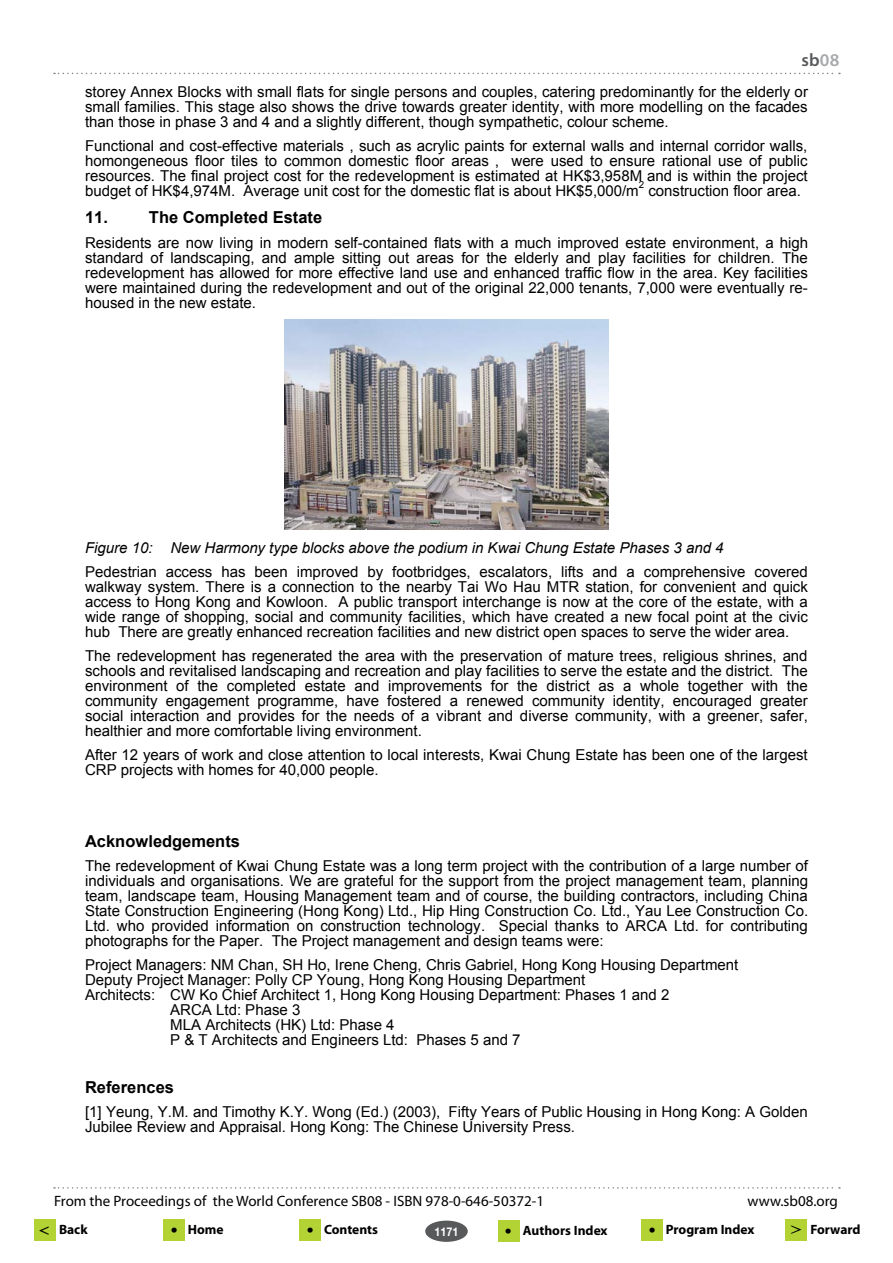
<style>
.page{position:relative;width:893px;height:1263px;background:#fff}
.page>*{position:absolute;margin:0;border:0;box-sizing:border-box;transform-origin:0 0}
.t1{font:600 18px "Myriad Pro";color:#58595b}
.t2{font:700 16.5px "Arial";color:#000}
.t3{font:15px/15px "Arial";color:#000;text-align:justify}
.t4{font:15px "Myriad Pro";color:#000}
.t5{font:italic 15px "Arial";color:#000}
.t6{font:700 13.5px "Myriad Pro";color:#000}
.t7{font:700 12px "Helvetica Neue";color:#fff;scale:.9 1}
.t8{font:9.75px "Arial";color:#000}
.s1{color:#a7a9ac}
.s2{font-family:"Arial Unicode MS"}
.s3{font-family:"Times";font-weight:400;font-size:18px}
</style>
<div class="page">
<svg style="left:54px;top:73px;width:786px;height:1px"></svg>
<svg style="left:54px;top:1187px;width:786px;height:1px"></svg>
<div style="left:425px;top:1220px;width:43px;height:22px;background:#58595b;border-radius:50%"></div>
<div style="left:34px;top:1219px;width:21px;height:21px;background:#b3d335"></div>
<div style="left:785px;top:1219px;width:22px;height:21px;background:#b3d335"></div>
<div style="left:163px;top:1219px;width:21px;height:22px;background:#b3d335"></div>
<div style="left:498px;top:1220px;width:21px;height:22px;background:#b3d335"></div>
<div style="left:642px;top:1219px;width:21px;height:22px;background:#b3d335"></div>
<div style="left:299px;top:1219px;width:22px;height:22px;background:#b3d335"></div>
<img style="left:285px;top:320px;width:323px;height:209px">
<p class="t1" style="left:801px;top:48px;width:39px">sb<span class="s1">08</span></p>
<p class="t3" style="left:85px;top:84px;width:724px">storey Annex Blocks with small flats for single persons and couples, catering predominantly for the elderly or small families. This stage also shows the drive towards greater identity, with more modelling on the facades than those in phase 3 and 4 and a slightly different, though sympathetic, colour scheme.</p>
<p class="t3" style="left:85px;top:138px;width:724px">Functional and cost-effective materials<span class="s2">，</span>such as acrylic paints for external walls and internal corridor walls, homongeneous floor tiles to common domestic floor areas<span class="s2">，</span> were used to ensure rational use of public resources. The final project cost for the redevelopment is estimated at HK$3,958M and is within the project budget of HK$4,974M. Average unit cost for the domestic flat is about HK$5,000/m</p>
<p class="t8" style="left:639px;top:179px;width:7px">2</p>
<p class="t3" style="left:648px;top:183px;width:154px">construction floor area.</p>
<p class="t2" style="left:85px;top:207px;width:24px">11.</p>
<p class="t2" style="left:149px;top:207px;width:175px">The Completed Estate</p>
<p class="t3" style="left:85px;top:235px;width:725px">Residents are now living in modern self-contained flats with a much improved estate environment, a high standard of landscaping, and ample sitting out areas for the elderly and play facilities for children. The redevelopment has allowed for more effective land use and enhanced traffic flow in the area. Key facilities were maintained during the redevelopment and out of the original 22,000 tenants, 7,000 were eventually re&shy;housed in the new estate.</p>
<p class="t5" style="left:85px;top:537px;width:640px">Figure 10: New Harmony type blocks above the podium in Kwai Chung Estate Phases 3 and 4</p>
<p class="t3" style="left:85px;top:564px;width:724px">Pedestrian access has been improved by footbridges, escalators, lifts and a comprehensive covered walkway system. There is a connection to the nearby Tai Wo Hau MTR station, for convenient and quick access to Hong Kong and Kowloon. A public transport interchange is now at the core of the estate, with a wide range of shopping, social and community facilities, which have created a new focal point at the civic hub There are greatly enhanced recreation facilities and new district open spaces to serve the wider area.</p>
<p class="t3" style="left:85px;top:648px;width:724px">The redevelopment has regenerated the area with the preservation of mature trees, religious shrines, and schools and revitalised landscaping and recreation and play facilities to serve the estate and the district. The environment of the completed estate and improvements for the district as a whole together with the community engagement programme, have fostered a renewed community identity, encouraged greater social interaction and provides for the needs of a vibrant and diverse community, with a greener, safer, healthier and more comfortable living environment.</p>
<p class="t3" style="left:85px;top:747px;width:724px">After 12 years of work and close attention to local interests, Kwai Chung Estate has been one of the largest<br>CRP projects with homes for 40,000 people.</p>
<p class="t2" style="left:85px;top:830px;width:156px">Acknowledgements</p>
<p class="t3" style="left:85px;top:858px;width:725px">The redevelopment of Kwai Chung Estate was a long term project with the contribution of a large number of individuals and organisations. We are grateful for the support from the project management team, planning team, landscape team, Housing Management team and of course, the building contractors, including China State Construction Engineering (Hong Kong) Ltd., Hip Hing Construction Co. Ltd., Yau Lee Construction Co.<br>Ltd. who provided information on construction technology. Special thanks to ARCA Ltd. for contributing photographs for the Paper. The Project management and design teams were:</p>
<p class="t3" style="left:85px;top:957px;width:655px">Project Managers: NM Chan, SH Ho, Irene Cheng, Chris Gabriel, Hong Kong Housing Department</p>
<p class="t3" style="left:85px;top:972px;width:502px">Deputy Project Manager: Polly CP Young, Hong Kong Housing Department</p>
<p class="t3" style="left:85px;top:987px;width:586px">Architects: CW Ko Chief Architect 1, Hong Kong Housing Department: Phases 1 and 2</p>
<p class="t3" style="left:170px;top:1002px;width:132px">ARCA Ltd: Phase 3</p>
<p class="t3" style="left:170px;top:1017px;width:226px">MLA Architects (HK) Ltd: Phase 4</p>
<p class="t3" style="left:170px;top:1032px;width:352px">P &amp; T Architects and Engineers Ltd: Phases 5 and 7</p>
<p class="t2" style="left:85px;top:1076px;width:90px">References</p>
<p class="t3" style="left:85px;top:1104px;width:724px">[1] Yeung, Y.M. and Timothy K.Y. Wong (Ed.) (2003), Fifty Years of Public Housing in Hong Kong: A Golden<br>Jubilee Review and Appraisal. Hong Kong: The Chinese University Press.</p>
<p class="t4" style="left:54px;top:1191px;width:492px">From the Proceedings of the World Conference SB08 - ISBN 978-0-646-50372-1</p>
<p class="t4" style="left:748px;top:1191px;width:92px">www.sb08.org</p>
<p class="t6" style="left:39px;top:1220px;width:50px"><span class="s3">&lt;</span> Back</p>
<p class="t6" style="left:171px;top:1220px;width:54px"><span class="s3">•</span> Home</p>
<p class="t6" style="left:307px;top:1220px;width:73px"><span class="s3">•</span> Contents</p>
<p class="t7" style="left:434px;top:1224px;width:28px">1171</p>
<p class="t6" style="left:505px;top:1221px;width:104px"><span class="s3">•</span> Authors Index</p>
<p class="t6" style="left:649px;top:1221px;width:107px"><span class="s3">•</span> Program Index</p>
<p class="t6" style="left:791px;top:1221px;width:71px"><span class="s3">&gt;</span> Forward</p>
</div>
